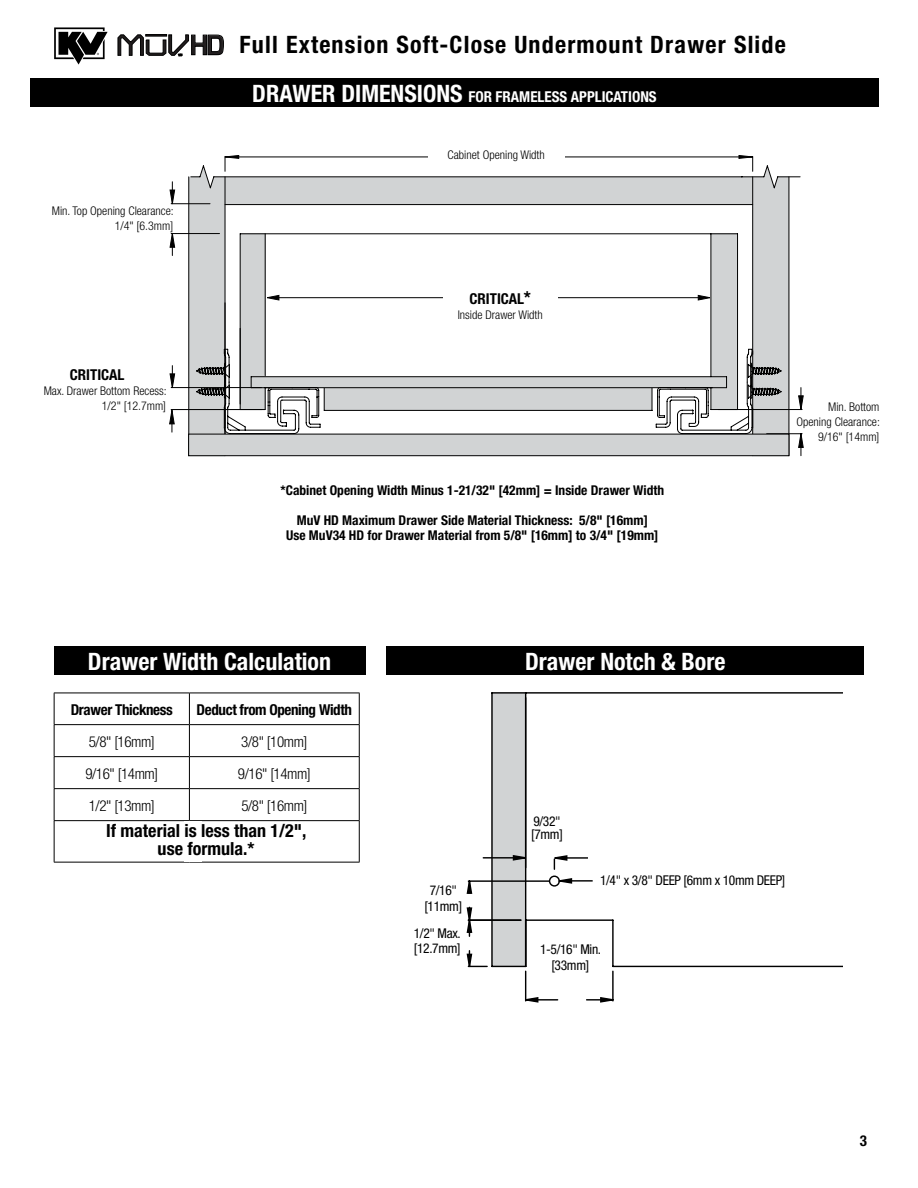
<style>
.page{position:relative;width:918px;height:1188px;background:#fff}
.page>*{position:absolute;margin:0;border:0;box-sizing:border-box;transform-origin:0 0}
.t1{font:700 condensed 24px "Helvetica Neue";color:#fff}
.t2{font:700 condensed 24px "Helvetica Neue";letter-spacing:.05em;color:#000}
.t3{font:700 condensed 18px/18px "Helvetica Neue";color:#000;text-align:center}
.t4{font:300 condensed 15px "Helvetica Neue";letter-spacing:-.025em;color:#000}
.t5{font:700 condensed 15px "Helvetica Neue";letter-spacing:-.02em;color:#000}
.t6{font:700 condensed 15px "Helvetica Neue";color:#fff}
.t7{font:700 condensed 13.5px/15px "Helvetica Neue";color:#000;text-align:center}
.t8{font:condensed 13.5px/15.8px "Helvetica Neue";letter-spacing:-.025em;color:#000}
.t9{font:300 condensed 12px/15px "Helvetica Neue";color:#000;text-align:right}
.s1{font-family:"Eurostile";font-stretch:normal;font-size:29.4px;color:#221e1f}
.s2{font-size:18px}
</style>
<div class="page">
<svg style="left:189px;top:176px;width:1px;height:258px"></svg>
<hr style="left:188px;top:177px;width:1px;height:279px;background:#010101">
<hr style="left:225px;top:157px;width:245px;height:1px;background:#010101">
<svg style="left:738px;top:155px;width:15px;height:4px"></svg>
<svg style="left:224px;top:155px;width:15px;height:4px"></svg>
<hr style="left:171px;top:409px;width:94px;height:1px;background:#010101">
<hr style="left:171px;top:387px;width:90px;height:1px;background:#010101">
<svg style="left:169px;top:409px;width:6px;height:23px"></svg>
<svg style="left:169px;top:366px;width:6px;height:22px"></svg>
<hr style="left:171px;top:233px;width:49px;height:1px;background:#010101">
<hr style="left:171px;top:203px;width:39px;height:1px;background:#010101">
<svg style="left:169px;top:233px;width:6px;height:23px"></svg>
<svg style="left:169px;top:182px;width:6px;height:22px"></svg>
<svg style="left:800px;top:433px;width:4px;height:23px"></svg>
<svg style="left:801px;top:388px;width:3px;height:22px"></svg>
<svg style="left:190px;top:165px;width:611px;height:286px"></svg>
<div style="left:188px;top:434px;width:601px;height:22px;background:#d1d3d4;border:1px solid #010101"></div>
<svg style="left:223px;top:348px;width:44px;height:86px"></svg>
<svg style="left:267px;top:166px;width:522px;height:290px"></svg>
<div style="left:428px;top:149px;width:136px;height:15px;background:#fff"></div>
<div style="left:30px;top:78px;width:849px;height:28px;background:#000"></div>
<svg style="left:54px;top:27px;width:54px;height:38px"></svg>
<div style="left:146px;top:34px;width:21px;height:2px;background:#221e1f;border:1px solid #000"></div>
<svg style="left:118px;top:35px;width:106px;height:21px"></svg>
<div style="left:443px;top:280px;width:115px;height:40px;background:#fff"></div>
<div style="left:387px;top:646px;width:477px;height:28px;background:#000"></div>
<div style="left:54px;top:646px;width:311px;height:28px;background:#000"></div>
<svg style="left:188px;top:694px;width:171px;height:30px"></svg>
<hr style="left:54px;top:693px;width:135px;height:1px;background:#000">
<hr style="left:54px;top:693px;width:1px;height:31px;background:#000">
<hr style="left:189px;top:693px;width:171px;height:1px;background:#000">
<hr style="left:189px;top:693px;width:1px;height:31px;background:#000">
<hr style="left:359px;top:693px;width:1px;height:31px;background:#000">
<hr style="left:54px;top:724px;width:135px;height:1px;background:#000">
<hr style="left:54px;top:725px;width:1px;height:31px;background:#000">
<hr style="left:189px;top:724px;width:171px;height:1px;background:#000">
<hr style="left:189px;top:725px;width:1px;height:31px;background:#000">
<hr style="left:359px;top:725px;width:1px;height:31px;background:#000">
<hr style="left:54px;top:756px;width:135px;height:1px;background:#000">
<hr style="left:54px;top:757px;width:1px;height:31px;background:#000">
<hr style="left:189px;top:756px;width:171px;height:1px;background:#000">
<hr style="left:189px;top:757px;width:1px;height:31px;background:#000">
<hr style="left:359px;top:757px;width:1px;height:31px;background:#000">
<hr style="left:54px;top:788px;width:135px;height:1px;background:#000">
<hr style="left:54px;top:789px;width:1px;height:31px;background:#000">
<hr style="left:189px;top:788px;width:171px;height:1px;background:#000">
<hr style="left:189px;top:789px;width:1px;height:31px;background:#000">
<hr style="left:359px;top:789px;width:1px;height:31px;background:#000">
<hr style="left:54px;top:820px;width:135px;height:1px;background:#000">
<hr style="left:54px;top:821px;width:1px;height:41px;background:#000">
<hr style="left:189px;top:820px;width:171px;height:1px;background:#000">
<hr style="left:359px;top:821px;width:1px;height:41px;background:#000">
<hr style="left:54px;top:862px;width:135px;height:1px;background:#000">
<hr style="left:189px;top:862px;width:171px;height:1px;background:#000">
<hr style="left:917px;top:693px;width:1px;height:273px;background:#000">
<svg style="left:466px;top:692px;width:377px;height:311px"></svg>
<div style="left:542px;top:952px;width:52px;height:24px;background:#fff"></div>
<h1 class="t2" style="left:190px;top:30px;width:597px"><span class="s1">HD</span> Full Extension Soft-Close Undermount Drawer Slide</h1>
<h1 class="t1" style="left:252px;top:78px;width:103px">DRAWERDIMENSIONS</h1>
<p class="t6" style="left:468px;top:87px;width:9px">FOR</p>
<p class="t6" style="left:496px;top:87px;width:10px">FRAME</p>
<p class="t6" style="left:538px;top:87px;width:16px">LESS</p>
<p class="t6" style="left:571px;top:87px;width:51px">APPLICATIONS</p>
<p class="t9" style="left:52px;top:203px;width:123px">Min. Top Opening Clearance:<br>1/4" [6.3mm]</p>
<p class="t9" style="left:448px;top:147px;width:99px">Cabinet Opening Width</p>
<p class="t5" style="left:70px;top:366px;width:56px">CRITICAL</p>
<p class="t9" style="left:44px;top:383px;width:124px">Max. Drawer Bottom Recess:<br>1/2" [12.7mm]</p>
<p class="t5" style="left:470px;top:290px;width:63px">CRITI CAL<span class="s2">*</span></p>
<p class="t9" style="left:458px;top:307px;width:87px">Inside Drawer Width</p>
<p class="t7" style="left:281px;top:482px;width:385px">*Cabinet Opening Width Minus 1-21/32" [42mm] = Inside Drawer Width</p>
<p class="t7" style="left:286px;top:512px;width:374px">MuV HD Maximum Drawer Side Material Thickness: 5/8" [16mm]<br>Use MuV34 HD for Drawer Material from 5/8" [16mm] to 3/4" [19mm]</p>
<p class="t9" style="left:796px;top:399px;width:85px">Min. Bottom<br>Opening Clearance:<br>9/16" [14mm]</p>
<h1 class="t1" style="left:88px;top:647px;width:245px">Drawer Width Calculation</h1>
<h1 class="t1" style="left:525px;top:647px;width:202px">Drawer Notch &amp; Bore</h1>
<p class="t5" style="left:71px;top:700px;width:104px">Drawer Thickness</p>
<p class="t5" style="left:197px;top:700px;width:157px">Deduct from Opening Width</p>
<p class="t4" style="left:89px;top:733px;width:68px">5/8" [16mm]</p>
<p class="t4" style="left:241px;top:733px;width:68px">3/8" [10mm]</p>
<p class="t4" style="left:85px;top:765px;width:74px">9/16" [14mm]</p>
<p class="t4" style="left:238px;top:765px;width:74px">9/16" [14mm]</p>
<p class="t4" style="left:89px;top:797px;width:68px">1/2" [13mm]</p>
<p class="t4" style="left:241px;top:797px;width:68px">5/8" [16mm]</p>
<h2 class="t3" style="left:106px;top:822px;width:202px">If material is less than 1/2", use formula.*</h2>
<p class="t8" style="left:600px;top:872px;width:187px">1/4" x 3/8" DEEP [6mm x 10mm DEEP]</p>
<p class="t8" style="left:531px;top:814px;width:33px;line-height:13.5px">9/32" [7mm]</p>
<p class="t8" style="left:424px;top:882px;width:39px;text-align:center">7/16" [11mm]</p>
<p class="t8" style="left:414px;top:925px;width:48px">1/2" Max. [12.7mm]</p>
<p class="t8" style="left:540px;top:941px;width:63px;text-align:center">1-5/16" Min. [33mm]</p>
<p class="t5" style="left:860px;top:1131px;width:9px">3</p>
</div>
